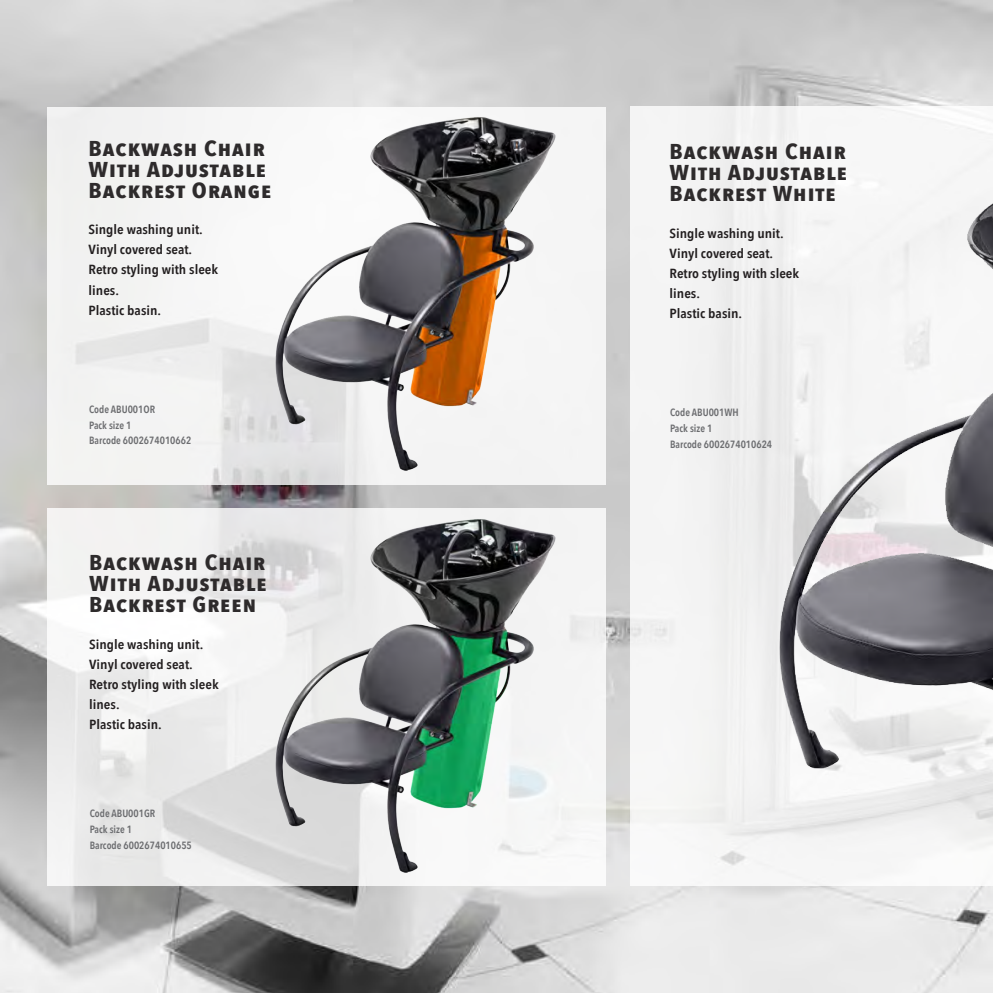
<style>
.page{position:relative;width:993px;height:993px;background:#fff}
.page>*{position:absolute;margin:0;border:0;box-sizing:border-box;transform-origin:0 0}
.t1{font:700 21.35px "Avenir Next Condensed";letter-spacing:.04em;color:#2e2b2c;scale:1.15 1}
.t2{font:600 13.12px "Avenir Next Condensed";color:#231f20;scale:1.12 1}
.t3{font:600 10.5px "Avenir Next Condensed";color:#6c6d70}
</style>
<div class="page">
<img style="left:0;top:0;width:992px;height:992px">
<div style="left:630px;top:107px;width:362px;height:778px;background:#f5f5f5"></div>
<svg style="left:47px;top:508px;width:558px;height:377px;fill:#f2f2f1"></svg>
<div style="left:47px;top:107px;width:558px;height:377px;background:#f3f3f3"></div>
<img style="left:716px;top:186px;width:276px;height:679px">
<img style="left:225px;top:117px;width:331px;height:367px">
<img style="left:225px;top:508px;width:378px;height:377px">
<p class="t1" style="left:89px;top:135px;width:155px">Backwash Chair</p>
<p class="t1" style="left:89px;top:156px;width:156px">With Adjustable</p>
<p class="t1" style="left:89px;top:177px;width:160px">Backrest Orange</p>
<p class="t2" style="left:89px;top:218px;width:103px">Single washing unit.</p>
<p class="t2" style="left:89px;top:238px;width:94px">Vinyl covered seat.</p>
<p class="t2" style="left:89px;top:258px;width:117px">Retro styling with sleek</p>
<p class="t2" style="left:89px;top:278px;width:29px">lines.</p>
<p class="t2" style="left:89px;top:298px;width:66px">Plastic basin.</p>
<p class="t3" style="left:89px;top:400px;width:67px">Code ABU001OR</p>
<p class="t3" style="left:89px;top:415px;width:44px">Pack size 1</p>
<p class="t3" style="left:89px;top:431px;width:103px">Barcode 6002674010662</p>
<p class="t1" style="left:89px;top:549px;width:155px">Backwash Chair</p>
<p class="t1" style="left:89px;top:570px;width:156px">With Adjustable</p>
<p class="t1" style="left:89px;top:591px;width:146px">Backrest Green</p>
<p class="t2" style="left:89px;top:632px;width:103px">Single washing unit.</p>
<p class="t2" style="left:89px;top:652px;width:94px">Vinyl covered seat.</p>
<p class="t2" style="left:89px;top:672px;width:117px">Retro styling with sleek</p>
<p class="t2" style="left:89px;top:692px;width:29px">lines.</p>
<p class="t2" style="left:89px;top:713px;width:66px">Plastic basin.</p>
<p class="t3" style="left:90px;top:804px;width:67px">Code ABU001GR</p>
<p class="t3" style="left:90px;top:820px;width:44px">Pack size 1</p>
<p class="t3" style="left:90px;top:835px;width:103px">Barcode 6002674010655</p>
<p class="t1" style="left:669px;top:139px;width:155px">Backwash Chair</p>
<p class="t1" style="left:669px;top:160px;width:156px">With Adjustable</p>
<p class="t1" style="left:669px;top:181px;width:146px">Backrest White</p>
<p class="t2" style="left:669px;top:221px;width:103px">Single washing unit.</p>
<p class="t2" style="left:669px;top:242px;width:94px">Vinyl covered seat.</p>
<p class="t2" style="left:669px;top:262px;width:117px">Retro styling with sleek</p>
<p class="t2" style="left:669px;top:282px;width:29px">lines.</p>
<p class="t2" style="left:669px;top:302px;width:66px">Plastic basin.</p>
<p class="t3" style="left:670px;top:403px;width:70px">Code ABU001WH</p>
<p class="t3" style="left:670px;top:419px;width:44px">Pack size 1</p>
<p class="t3" style="left:670px;top:435px;width:103px">Barcode 6002674010624</p>
</div>
